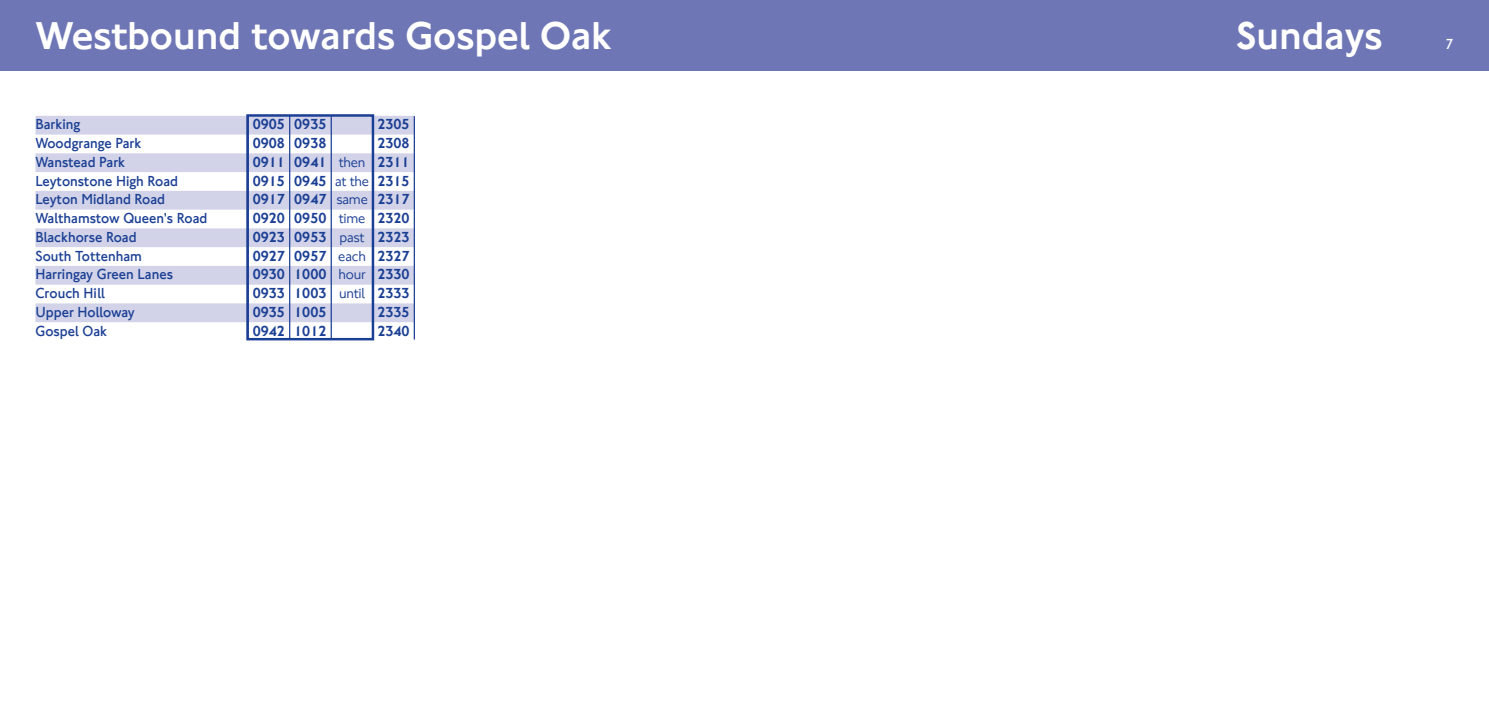
<style>
.page{position:relative;width:1489px;height:702px;background:#fff}
.page>*{position:absolute;margin:0;border:0;box-sizing:border-box;transform-origin:0 0}
.t1{font:500 40px "NJ Font";color:#fff}
.t2{font:700 15px/18.8px "NJ Font";color:#1b3f94}
.t3{font:500 15px/18.8px "NJ Font";color:#1b3f94;text-align:justify}
.t4{font:15px/18.8px "NJ Font";letter-spacing:-.015em;color:#1b3f94;text-align:center}
.t5{font:300 15px "NJ Font";color:#fff}
</style>
<div class="page">
<div style="left:35px;top:116px;width:379px;height:18px;background:#d2d3e8"></div>
<div style="left:35px;top:153px;width:379px;height:19px;background:#d2d3e8"></div>
<div style="left:35px;top:191px;width:379px;height:18px;background:#d2d3e8"></div>
<div style="left:35px;top:228px;width:379px;height:19px;background:#d2d3e8"></div>
<div style="left:35px;top:266px;width:379px;height:18px;background:#d2d3e8"></div>
<div style="left:35px;top:303px;width:379px;height:19px;background:#d2d3e8"></div>
<hr style="left:289px;top:116px;width:1px;height:223px;background:#1b3f94">
<hr style="left:330px;top:116px;width:2px;height:223px;background:#1b3f94">
<hr style="left:413px;top:116px;width:2px;height:223px;background:#1b3f94">
<div style="left:0;top:0;width:1488px;height:71px;background:#6f76b5"></div>
<div style="left:246px;top:114px;width:128px;height:226px;border:2px solid #1b3f94"></div>
<h1 class="t1" style="left:35px;top:12px;width:577px">Westbound towards Gospel Oak</h1>
<h1 class="t1" style="left:1236px;top:12px;width:147px">Sundays</h1>
<p class="t2" style="left:35px;top:115px;width:173px">Barking<br>Woodgrange Park<br>Wanstead Park<br>Leytonstone High Road<br>Leyton Midland Road<br>Walthamstow Queen's Road<br>Blackhorse Road<br>South Tottenham<br>Harringay Green Lanes<br>Crouch Hill<br>Upper Holloway<br>Gospel Oak</p>
<p class="t3" style="left:253px;top:115px;width:34px">0905<br>0908<br>0911<br>0915<br>0917<br>0920<br>0923<br>0927<br>0930<br>0933<br>0935<br>0942</p>
<p class="t3" style="left:294px;top:115px;width:34px">0935<br>0938<br>0941<br>0945<br>0947<br>0950<br>0953<br>0957<br>1000<br>1003<br>1005<br>1012</p>
<p class="t3" style="left:377px;top:115px;width:34px">2305<br>2308<br>2311<br>2315<br>2317<br>2320<br>2323<br>2327<br>2330<br>2333<br>2335<br>2340</p>
<p class="t4" style="left:335px;top:152px;width:36px">then at the same time past each hour until</p>
<p class="t5" style="left:1445px;top:35px;width:10px">7</p>
</div>
